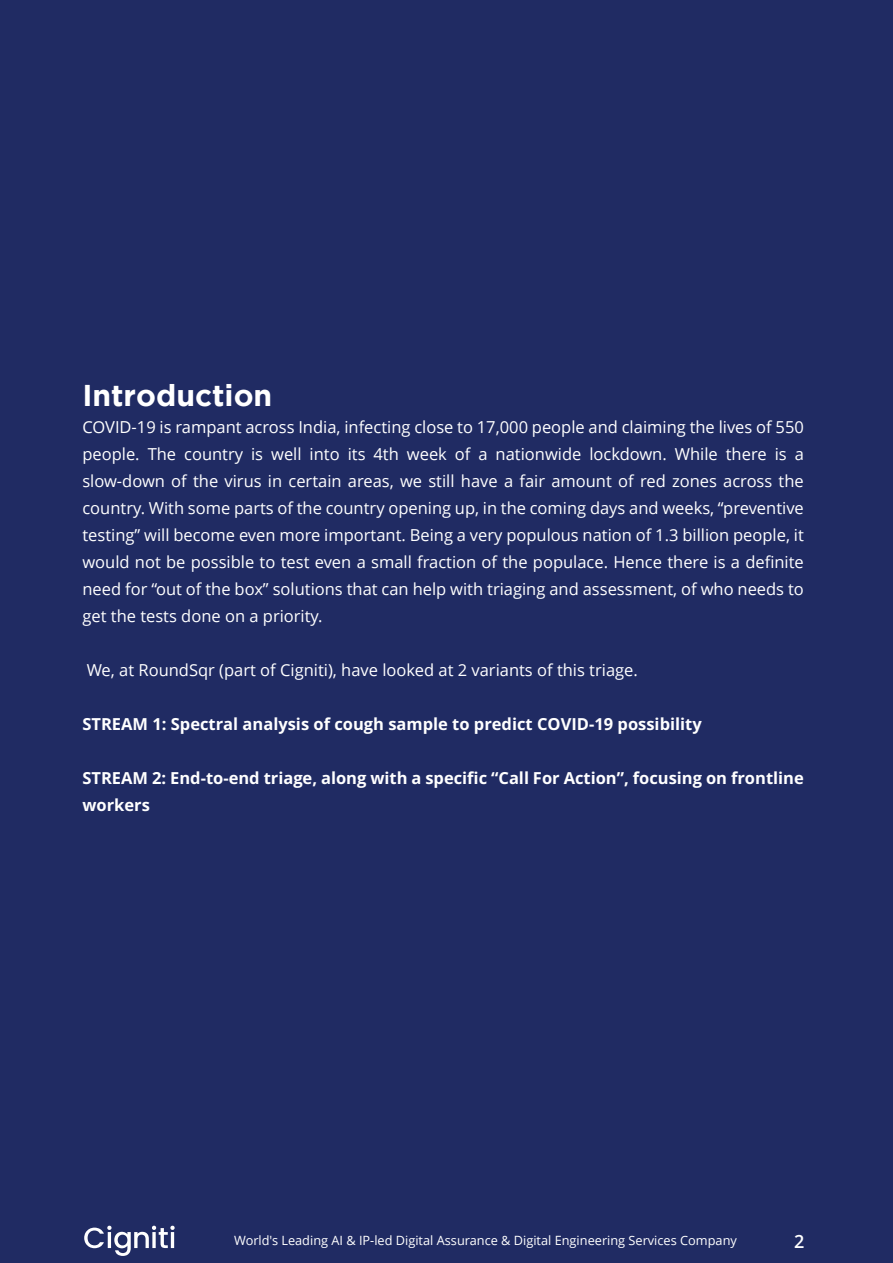
<style>
.page{position:relative;width:893px;height:1263px;background:#202b63}
.page>*{position:absolute;margin:0;border:0;box-sizing:border-box;transform-origin:0 0}
.t1{font:700 30px "Gotham";color:#fff}
.t2{font:600 18px "Open Sans";color:#fff}
.t3{font:16.5px/27px "Open Sans";color:#fff;text-align:justify}
.t4{font:700 16.5px/27px "Open Sans";color:#fff}
.t5{font:12.75px "Open Sans";color:#fff}
</style>
<div class="page">
<svg style="left:84px;top:1226px;width:91px;height:30px"></svg>
<h1 class="t1" style="left:82px;top:384px;width:191px">Introduction</h1>
<p class="t3" style="left:82px;top:415px;width:723px">COVID-19 is rampant across India, infecting close to 17,000 people and claiming the lives of 550 people. The country is well into its 4th week of a nationwide lockdown. While there is a slow-down of the virus in certain areas, we still have a fair amount of red zones across the country. With some parts of the country opening up, in the coming days and weeks, “preventive testing” will become even more important. Being a very populous nation of 1.3 billion people, it would not be possible to test even a small fraction of the populace. Hence there is a definite need for “out of the box” solutions that can help with triaging and assessment, of who needs to get the tests done on a priority.</p>
<p class="t3" style="left:87px;top:658px;width:553px">We, at RoundSqr (part of Cigniti), have looked at 2 variants of this triage.</p>
<p class="t4" style="left:82px;top:712px;width:621px">STREAM 1: Spectral analysis of cough sample to predict COVID-19 possibility</p>
<p class="t4" style="left:82px;top:764px;width:723px">STREAM 2: End-to-end triage, along with a specific “Call For Action”, focusing on frontline workers</p>
<p class="t5" style="left:234px;top:1235px;width:504px">World's Leading AI &amp; IP-led Digital Assurance &amp; Digital Engineering Services Company</p>
<p class="t2" style="left:794px;top:1231px;width:12px">2</p>
</div>
